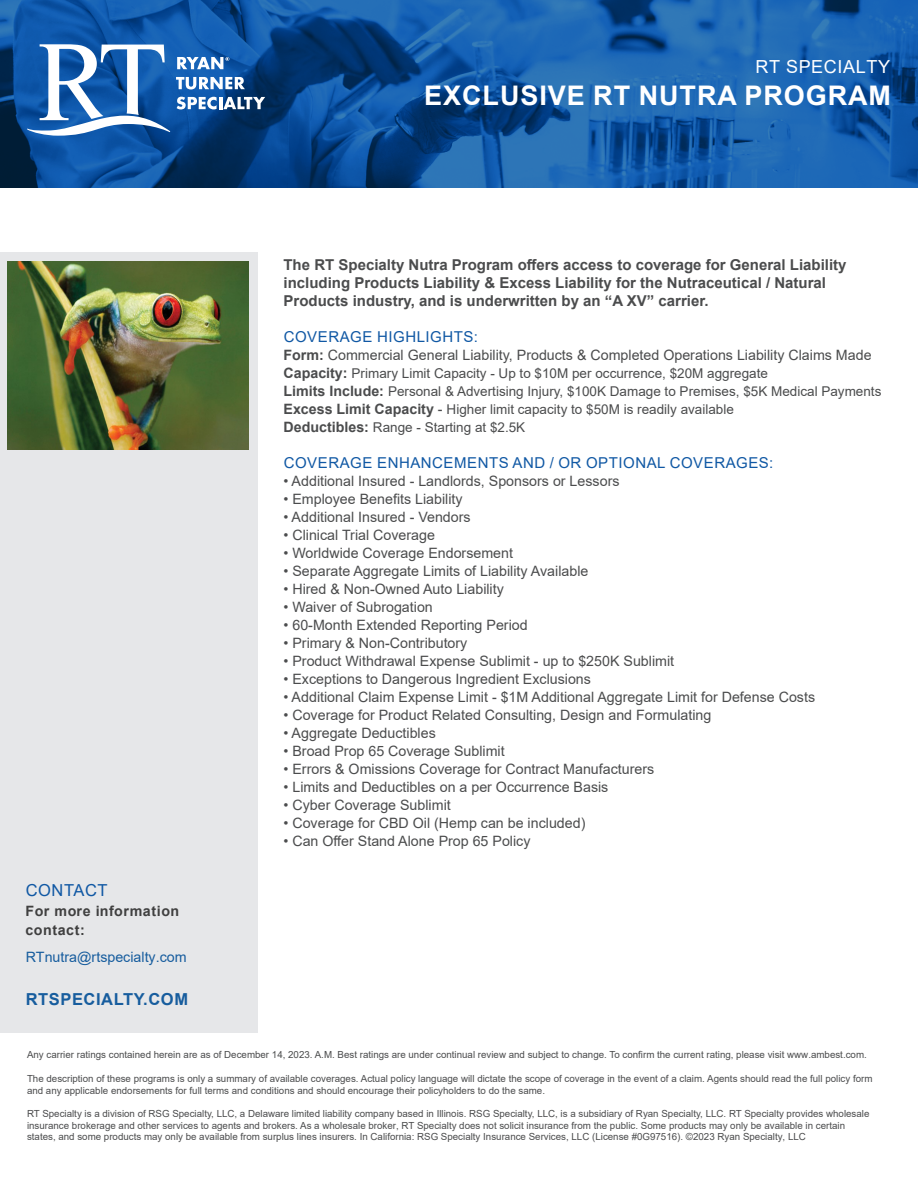
<style>
.page{position:relative;width:918px;height:1188px;background:#fff}
.page>*{position:absolute;margin:0;border:0;box-sizing:border-box;transform-origin:0 0}
.B-HEAD{font:700 27px "Arial";letter-spacing:.035em;color:#fff}
.B-HEAD-2{font:18px "Arial";letter-spacing:.035em;color:#fff}
.Contact_-_Bold{font:700 16.5px "Arial";letter-spacing:.035em;color:#175d9e}
.Contact_-_Bold-2{font:16.5px "Arial";letter-spacing:.035em;color:#1058a4}
.TXT_Intro{font:700 15px/18px "Arial";color:#4b4c4d}
.BRKHD{font:15px "Arial";letter-spacing:.035em;color:#1058a4}
.TXT{font:14.25px "Arial";color:#4b4c4d}
.TXT_Bold{font:14.25px "Arial";color:#4b4c4d}
.Contact_-_Bold-3{font:700 14.25px/18.8px "Arial";letter-spacing:.04em;color:#404040}
.Contact_-_Bold-4{font:14.25px "Arial";color:#175d9e}
.TXT_Bold-2{font:13.5px "Arial";color:#4b4c4d}
.t1{font:9.75px/11.7px "Arial";color:#4b4c4d}
.s1{font-weight:700}
.s2{font-weight:700;font-size:14.25px}
.s3{font-size:14.25px}
</style>
<div class="page">
<img style="left:0;top:0;width:918px;height:188px">
<div style="left:0;top:252px;width:257px;height:780px;background:#e6e7e9"></div>
<svg style="left:27px;top:44px;width:143px;height:92px"></svg>
<svg style="left:176px;top:77px;width:69px;height:12px"></svg>
<svg style="left:177px;top:97px;width:88px;height:12px"></svg>
<svg style="left:177px;top:57px;width:52px;height:12px"></svg>
<img style="left:8px;top:261px;width:240px;height:189px">
<p class="B-HEAD-2" style="left:755px;top:54px;width:136px">RT SPECIALTY</p>
<p class="B-HEAD" style="left:424px;top:77px;width:468px">EXCLUSIVE RT NUTRA PROGRAM</p>
<p class="TXT_Intro" style="left:284px;top:256px;width:565px">The RT Specialty Nutra Program offers access to coverage for General Liability including Products Liability &amp; Excess Liability for the Nutraceutical / Natural<br>Products industry, and is underwritten by an “A XV” carrier.</p>
<p class="Contact_-_Bold-2" style="left:26px;top:879px;width:83px">CONTACT</p>
<p class="Contact_-_Bold-3" style="left:25px;top:902px;width:155px">For more information contact:</p>
<p class="Contact_-_Bold-4" style="left:26px;top:947px;width:162px">RTnutra@rtspecialty.com</p>
<p class="Contact_-_Bold" style="left:26px;top:988px;width:164px">RTSPECIALTY.COM</p>
<p class="BRKHD" style="left:284px;top:326px;width:196px">COVERAGE HIGHLIGHTS:</p>
<p class="TXT_Bold" style="left:284px;top:345px;width:590px"><span class="s1">Form:</span> Commercial General Liability, Products &amp; Completed Operations Liability Claims Made</p>
<p class="TXT_Bold-2" style="left:284px;top:364px;width:486px"><span class="s2">Capacity:</span> Primary Limit Capacity - Up to $10M per occurrence, $20M aggregate</p>
<p class="TXT_Bold-2" style="left:284px;top:382px;width:599px"><span class="s2">Limits Include:</span> Personal &amp; Advertising Injury, $100K Damage to Premises, $5K Medical Payments</p>
<p class="TXT_Bold-2" style="left:284px;top:400px;width:452px"><span class="s2">Excess Limit Capacity</span> <span class="s3">-</span> Higher limit capacity to $50M is readily available</p>
<p class="TXT_Bold-2" style="left:284px;top:418px;width:243px"><span class="s2">Deductibles:</span> Range - Starting at $2.5K</p>
<p class="BRKHD" style="left:284px;top:452px;width:491px">COVERAGE ENHANCEMENTS AND / OR OPTIONAL COVERAGES:</p>
<p class="TXT" style="left:284px;top:471px;width:338px">• Additional Insured - Landlords, Sponsors or Lessors</p>
<p class="TXT" style="left:284px;top:489px;width:181px">• Employee Benefits Liability</p>
<p class="TXT" style="left:284px;top:507px;width:189px">• Additional Insured - Vendors</p>
<p class="TXT" style="left:284px;top:525px;width:153px">• Clinical Trial Coverage</p>
<p class="TXT" style="left:284px;top:543px;width:231px">• Worldwide Coverage Endorsement</p>
<p class="TXT" style="left:284px;top:561px;width:306px">• Separate Aggregate Limits of Liability Available</p>
<p class="TXT" style="left:284px;top:579px;width:222px">• Hired &amp; Non-Owned Auto Liability</p>
<p class="TXT" style="left:284px;top:597px;width:151px">• Waiver of Subrogation</p>
<p class="TXT" style="left:284px;top:615px;width:246px">• 60-Month Extended Reporting Period</p>
<p class="TXT" style="left:284px;top:633px;width:185px">• Primary &amp; Non-Contributory</p>
<p class="TXT" style="left:284px;top:651px;width:392px">• Product Withdrawal Expense Sublimit - up to $250K Sublimit</p>
<p class="TXT" style="left:284px;top:669px;width:309px">• Exceptions to Dangerous Ingredient Exclusions</p>
<p class="TXT" style="left:284px;top:687px;width:533px">• Additional Claim Expense Limit - $1M Additional Aggregate Limit for Defense Costs</p>
<p class="TXT" style="left:284px;top:705px;width:429px">• Coverage for Product Related Consulting, Design and Formulating</p>
<p class="TXT" style="left:284px;top:723px;width:154px">• Aggregate Deductibles</p>
<p class="TXT" style="left:284px;top:741px;width:223px">• Broad Prop 65 Coverage Sublimit</p>
<p class="TXT" style="left:284px;top:759px;width:372px">• Errors &amp; Omissions Coverage for Contract Manufacturers</p>
<p class="TXT" style="left:284px;top:777px;width:326px">• Limits and Deductibles on a per Occurrence Basis</p>
<p class="TXT" style="left:284px;top:795px;width:169px">• Cyber Coverage Sublimit</p>
<p class="TXT" style="left:284px;top:813px;width:303px">• Coverage for CBD Oil (Hemp can be included)</p>
<p class="TXT" style="left:284px;top:831px;width:249px">• Can Offer Stand Alone Prop 65 Policy</p>
<p class="t1" style="left:27px;top:1049px;width:841px">Any carrier ratings contained herein are as of December 14, 2023. A.M. Best ratings are under continual review and subject to change. To confirm the current rating, please visit www.ambest.com.</p>
<p class="t1" style="left:27px;top:1072px;width:847px">The description of these programs is only a summary of available coverages. Actual policy language will dictate the scope of coverage in the event of a claim. Agents should read the full policy form and any applicable endorsements for full terms and conditions and should encourage their policyholders to do the same.</p>
<p class="t1" style="left:27px;top:1108px;width:844px">RT Specialty is a division of RSG Specialty, LLC, a Delaware limited liability company based in Illinois. RSG Specialty, LLC, is a subsidiary of Ryan Specialty, LLC. RT Specialty provides wholesale insurance brokerage and other services to agents and brokers. As a wholesale broker, RT Specialty does not solicit insurance from the public. Some products may only be available in certain states, and some products may only be available from surplus lines insurers. In California: RSG Specialty Insurance Services, LLC (License #0G97516). ©2023 Ryan Specialty, LLC</p>
</div>
